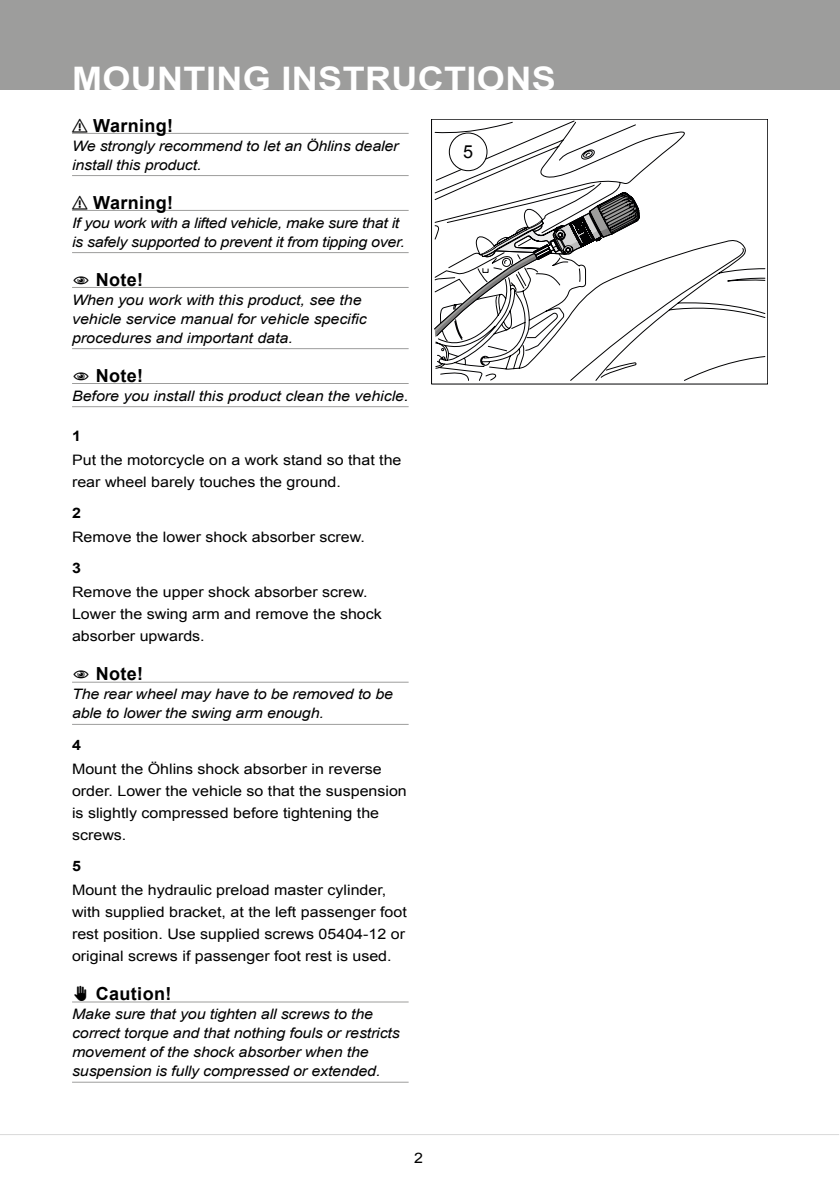
<style>
.page{position:relative;width:840px;height:1191px;background:#fff}
.page>*{position:absolute;margin:0;border:0;box-sizing:border-box;transform-origin:0 0}
.t1{font:700 32.4px "Arial";letter-spacing:.01em;color:#fff;scale:1.11 1}
.t2{font:700 18px "Arial";color:#000}
.t3{font:18px "Arial";color:#000}
.t4{font:italic 14.4px/19px "Arial";letter-spacing:-.01em;color:#000;scale:1.11 1}
.t5{font:14.4px/22px "Arial";color:#000;scale:1.11 1}
.t6{font:700 14.4px "Arial";color:#000;scale:1.11 1}
</style>
<div class="page">
<div style="left:0;top:0;width:839px;height:90px;background:#9d9d9c"></div>
<hr style="left:0;top:1134px;width:838px;height:1px;background:#dadada">
<svg style="left:431px;top:119px;width:336px;height:265px"></svg>
<svg style="left:433px;top:160px;width:206px;height:177px"></svg>
<hr style="left:72px;top:682px;width:336px;height:1px;background:#9d9d9c">
<hr style="left:72px;top:724px;width:336px;height:1px;background:#9d9d9c">
<hr style="left:72px;top:1001px;width:336px;height:1px;background:#9d9d9c">
<hr style="left:72px;top:1081px;width:336px;height:1px;background:#9d9d9c">
<hr style="left:72px;top:133px;width:336px;height:1px;background:#9d9d9c">
<hr style="left:72px;top:175px;width:336px;height:1px;background:#9d9d9c">
<hr style="left:72px;top:210px;width:336px;height:1px;background:#9d9d9c">
<hr style="left:72px;top:252px;width:336px;height:1px;background:#9d9d9c">
<hr style="left:72px;top:287px;width:336px;height:1px;background:#9d9d9c">
<hr style="left:72px;top:348px;width:336px;height:1px;background:#9d9d9c">
<hr style="left:72px;top:383px;width:336px;height:1px;background:#9d9d9c">
<hr style="left:72px;top:406px;width:336px;height:1px;background:#9d9d9c">
<div style="left:449px;top:133px;width:37px;height:38px;background:#fff;border-radius:50%"></div>
<div style="left:448px;top:132px;width:39px;height:39px;border:1px solid #000;border-radius:50%"></div>
<h1 class="t1" style="left:72px;top:57px;width:437px">MOUNTING INSTRUCTIONS</h1>
<p class="t2" style="left:72px;top:113px;width:47px">⚠ WARNING!</p>
<p class="t4" style="left:72px;top:136px;width:295px">We strongly recommend to let an Öhlins dealer install this product.</p>
<p class="t2" style="left:72px;top:190px;width:47px">⚠ WARNING!</p>
<p class="t4" style="left:72px;top:213px;width:301px">If you work with a lifted vehicle, make sure that it is safely supported to prevent it from tipping over.</p>
<p class="t2" style="left:109px;top:267px;width:36px">NOT E!</p>
<p class="t4" style="left:72px;top:290px;width:267px">When you work with this product, see the vehicle service manual for vehicle specific procedures and important data.</p>
<p class="t2" style="left:109px;top:363px;width:36px">NOT E!</p>
<p class="t4" style="left:72px;top:386px;width:304px">Before you install this product clean the vehicle.</p>
<p class="t3" style="left:463px;top:140px;width:12px">5</p>
<p class="t6" style="left:72px;top:426px;width:10px">1</p>
<p class="t5" style="left:72px;top:449px;width:298px">Put the motorcycle on a work stand so that the rear wheel barely touches the ground.</p>
<p class="t6" style="left:72px;top:503px;width:10px">2</p>
<p class="t5" style="left:72px;top:526px;width:265px">Remove the lower shock absorber screw.</p>
<p class="t6" style="left:72px;top:559px;width:10px">3</p>
<p class="t5" style="left:72px;top:581px;width:280px">Remove the upper shock absorber screw.<br>Lower the swing arm and remove the shock absorber upwards.</p>
<p class="t2" style="left:109px;top:662px;width:36px">NOT E!</p>
<p class="t4" style="left:72px;top:685px;width:290px">The rear wheel may have to be removed to be able to lower the swing arm enough.</p>
<p class="t6" style="left:72px;top:735px;width:10px">4</p>
<p class="t5" style="left:72px;top:758px;width:303px">Mount the Öhlins shock absorber in reverse order. Lower the vehicle so that the suspension is slightly compressed before tightening the screws.</p>
<p class="t6" style="left:72px;top:856px;width:10px">5</p>
<p class="t5" style="left:72px;top:879px;width:303px">Mount the hydraulic preload master cylinder, with supplied bracket, at the left passenger foot rest position. Use supplied screws 05404-12 or original screws if passenger foot rest is used.</p>
<p class="t2" style="left:72px;top:982px;width:28px">✋✋CAUTION!</p>
<p class="t4" style="left:72px;top:1005px;width:296px">Make sure that you tighten all screws to the correct torque and that nothing fouls or restricts movement of the shock absorber when the suspension is fully compressed or extended.</p>
<p class="t5" style="left:414px;top:1147px;width:10px">2</p>
</div>
